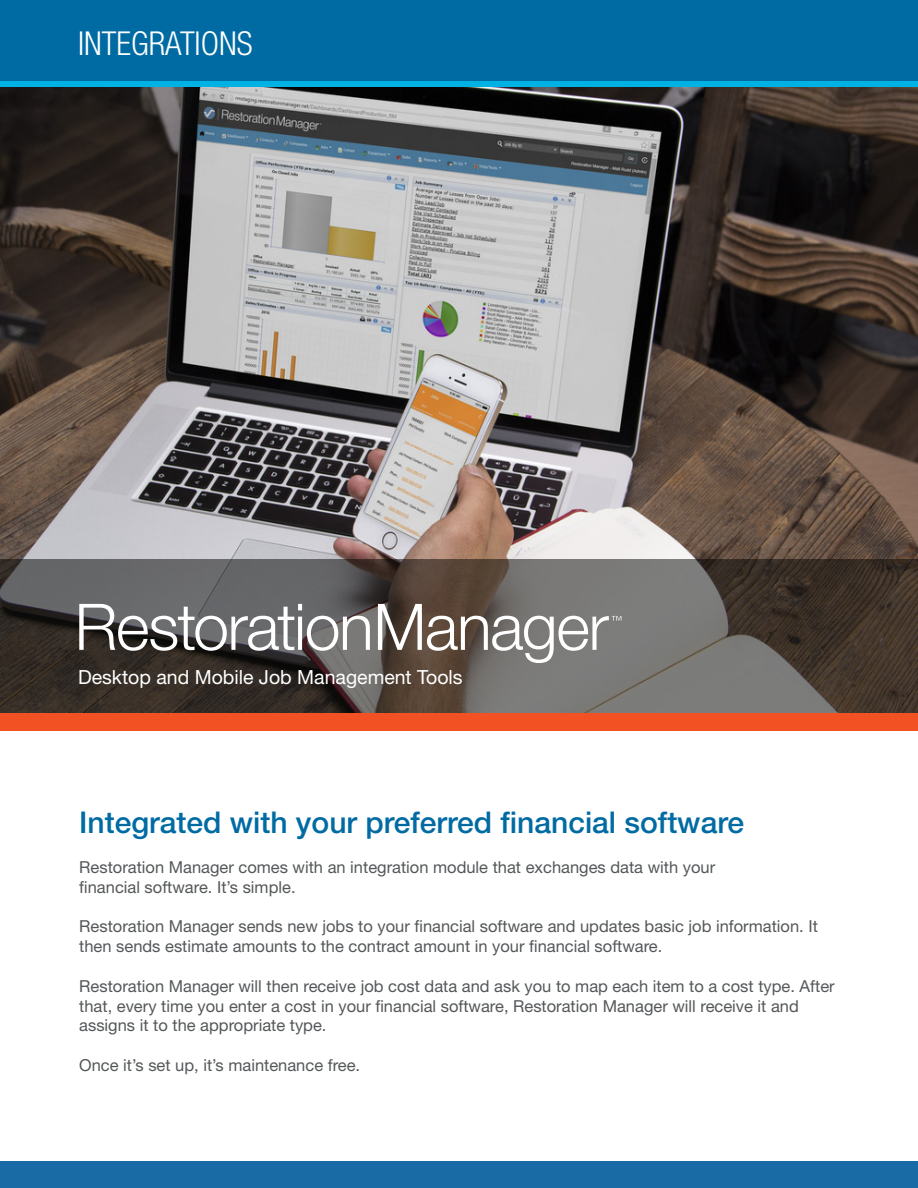
<style>
.page{position:relative;width:918px;height:1188px;background:#fff}
.page>*{position:absolute;margin:0;border:0;box-sizing:border-box;transform-origin:0 0}
.t1{font:300 condensed 33px "Helvetica Neue";color:#fff}
.t2{font:500 30px "Helvetica Neue";color:#006ba3}
.t3{font:19.5px "Helvetica Neue";color:#fff}
.t4{font:16.5px/19.8px "Helvetica Neue";color:#545759}
</style>
<div class="page">
<img style="left:0;top:87px;width:918px;height:473px">
<svg style="left:0;top:560px;width:918px;height:154px;background:#574f4a"></svg>
<div style="left:0;top:1161px;width:918px;height:27px;background:#196ba6"></div>
<div style="left:0;top:69px;width:918px;height:18px;background:linear-gradient(to right,#00b2e3,#00b2e3)"></div>
<div style="left:0;top:714px;width:918px;height:17px;background:#f15123"></div>
<div style="left:0;top:0;width:918px;height:80px;background:#006ba3"></div>
<svg style="left:79px;top:604px;width:291px;height:47px"></svg>
<svg style="left:378px;top:604px;width:243px;height:59px"></svg>
<p class="t1" style="left:78px;top:25px;width:176px">INTEGRATIONS</p>
<p class="t3" style="left:78px;top:666px;width:386px">Desktop and Mobile Job Management Tools</p>
<p class="t2" style="left:79px;top:805px;width:666px">Integrated with your preferred financial software</p>
<p class="t4" style="left:79px;top:857px;width:637px">Restoration Manager comes with an integration module that exchanges data with your</p>
<p class="t4" style="left:79px;top:877px;width:218px">financial software. It’s simple.</p>
<p class="t4" style="left:79px;top:916px;width:740px">Restoration Manager sends new jobs to your financial software and updates basic job information. It then sends estimate amounts to the contract amount in your financial software.</p>
<p class="t4" style="left:79px;top:976px;width:757px">Restoration Manager will then receive job cost data and ask you to map each item to a cost type. After that, every time you enter a cost in your financial software, Restoration Manager will receive it and assigns it to the appropriate type.</p>
<p class="t4" style="left:79px;top:1055px;width:282px">Once it’s set up, it’s maintenance free.</p>
</div>
